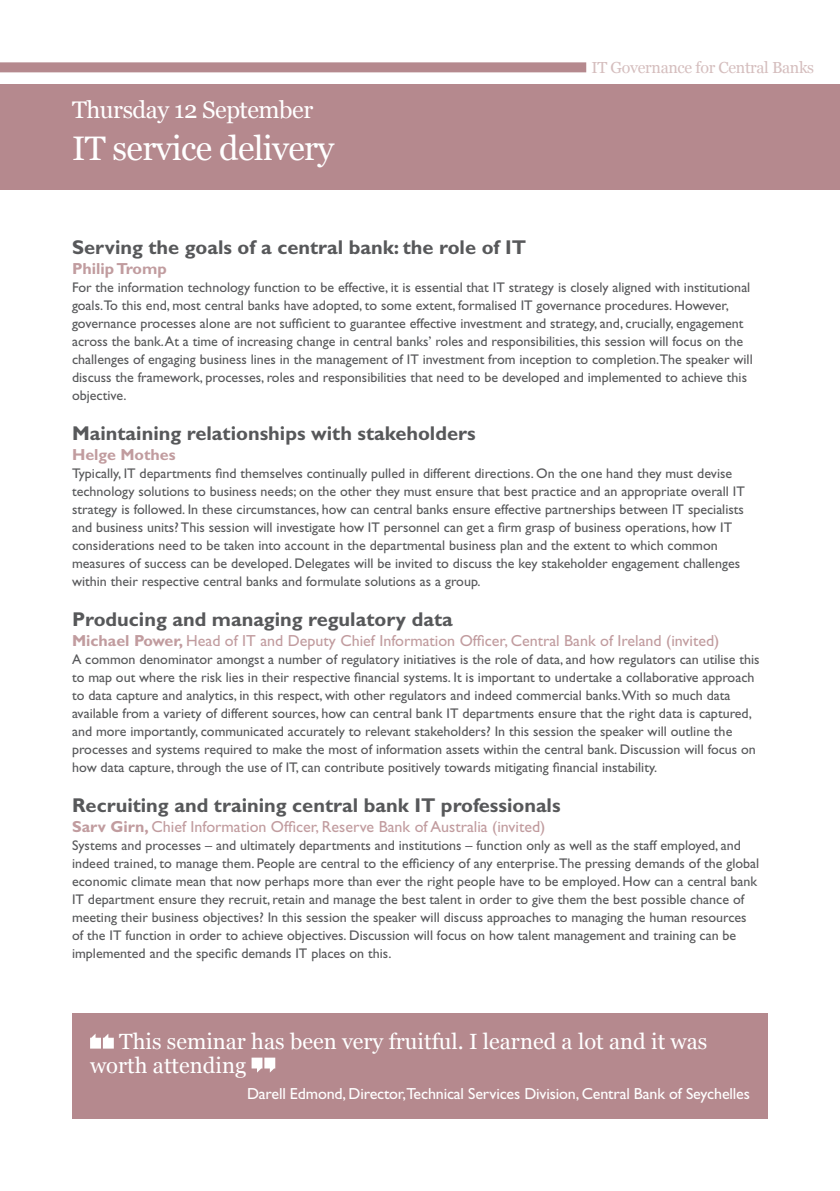
<style>
.page{position:relative;width:840px;height:1191px;background:#fff}
.page>*{position:absolute;margin:0;border:0;box-sizing:border-box;transform-origin:0 0}
.t1{font:34px "Georgia";letter-spacing:-.02em;color:#fff}
.t2{font:24px "Georgia";letter-spacing:-.02em;color:#fff}
.t3{font:22px/24px "Georgia";color:#fff}
.t4{font:700 20px "Gill Sans Std";color:#57585a}
.t5{font:16px "Gill Sans Std";color:#c19c9f}
.t6{font:16px "Gill Sans Std";letter-spacing:-.01em;color:#fff}
.t7{font:16px "Georgia";letter-spacing:-.02em;color:#d5bebe}
.t8{font:700 16px "Gill Sans Std";color:#c19c9f}
.t9{font:14px/18px "Gill Sans Std";color:#57585a}
.s1{font-weight:700}
</style>
<div class="page">
<div style="left:0;top:84px;width:839px;height:105px;background:#b5898e"></div>
<div style="left:0;top:62px;width:586px;height:10px;background:#b5898e"></div>
<div style="left:72px;top:1014px;width:695px;height:105px;background:#b5898e"></div>
<svg style="left:90px;top:1034px;width:24px;height:14px"></svg>
<svg style="left:251px;top:1057px;width:24px;height:15px"></svg>
<h2 class="t2" style="left:72px;top:96px;width:242px">Thursday 12 September</h2>
<h1 class="t1" style="left:72px;top:128px;width:263px">IT service delivery</h1>
<p class="t7" style="left:591px;top:57px;width:224px">IT Governance for Central Banks</p>
<h3 class="t4" style="left:72px;top:235px;width:455px">Serving the goals of a central bank: the role of IT</h3>
<p class="t8" style="left:72px;top:259px;width:96px">Philip Tromp</p>
<p class="t9" style="left:72px;top:278px;width:681px">For the information technology function to be effective, it is essential that IT strategy is closely aligned with institutional goals.To this end, most central banks have adopted, to some extent, formalised IT governance procedures. However, governance processes alone are not sufficient to guarantee effective investment and strategy, and, crucially, engagement across the bank. At a time of increasing change in central banks’ roles and responsibilities, this session will focus on the challenges of engaging business lines in the management of IT investment from inception to completion.The speaker will discuss the framework, processes, roles and responsibilities that need to be developed and implemented to achieve this objective.</p>
<h3 class="t4" style="left:72px;top:421px;width:405px">Maintaining relationships with stakeholders</h3>
<p class="t8" style="left:72px;top:445px;width:105px">Helge Mothes</p>
<p class="t9" style="left:72px;top:464px;width:674px">Typically, IT departments find themselves continually pulled in different directions. On the one hand they must devise technology solutions to business needs; on the other they must ensure that best practice and an appropriate overall IT strategy is followed. In these circumstances, how can central banks ensure effective partnerships between IT specialists and business units? This session will investigate how IT personnel can get a firm grasp of business operations, how IT considerations need to be taken into account in the departmental business plan and the extent to which common measures of success can be developed. Delegates will be invited to discuss the key stakeholder engagement challenges within their respective central banks and formulate solutions as a group.</p>
<h3 class="t4" style="left:72px;top:607px;width:382px">Producing and managing regulatory data</h3>
<p class="t5" style="left:72px;top:631px;width:648px"><span class="s1">Michael Power,</span> Head of IT and Deputy Chief Information Officer, Central Bank of Ireland (invited)</p>
<p class="t9" style="left:72px;top:650px;width:688px">A common denominator amongst a number of regulatory initiatives is the role of data, and how regulators can utilise this to map out where the risk lies in their respective financial systems. It is important to undertake a collaborative approach to data capture and analytics, in this respect, with other regulators and indeed commercial banks.With so much data available from a variety of different sources, how can central bank IT departments ensure that the right data is captured, and more importantly, communicated accurately to relevant stakeholders? In this session the speaker will outline the processes and systems required to make the most of information assets within the central bank. Discussion will focus on how data capture, through the use of IT, can contribute positively towards mitigating financial instability.</p>
<h3 class="t4" style="left:72px;top:793px;width:489px">Recruiting and training central bank IT professionals</h3>
<p class="t5" style="left:72px;top:817px;width:474px"><span class="s1">Sarv Girn,</span> Chief Information Officer, Reserve Bank of Australia (invited)</p>
<p class="t9" style="left:72px;top:836px;width:688px">Systems and processes – and ultimately departments and institutions – function only as well as the staff employed, and indeed trained, to manage them. People are central to the efficiency of any enterprise.The pressing demands of the global economic climate mean that now perhaps more than ever the right people have to be employed. How can a central bank IT department ensure they recruit, retain and manage the best talent in order to give them the best possible chance of meeting their business objectives? In this session the speaker will discuss approaches to managing the human resources of the IT function in order to achieve objectives. Discussion will focus on how talent management and training can be implemented and the specific demands IT places on this.</p>
<h3 class="t3" style="left:90px;top:1029px;width:618px;text-indent:29px">This seminar has been very fruitful. I learned a lot and it was worth attending</h3>
<p class="t6" style="left:247px;top:1084px;width:504px">Darell Edmond, Director,Technical Services Division, Central Bank of Seychelles</p>
</div>
